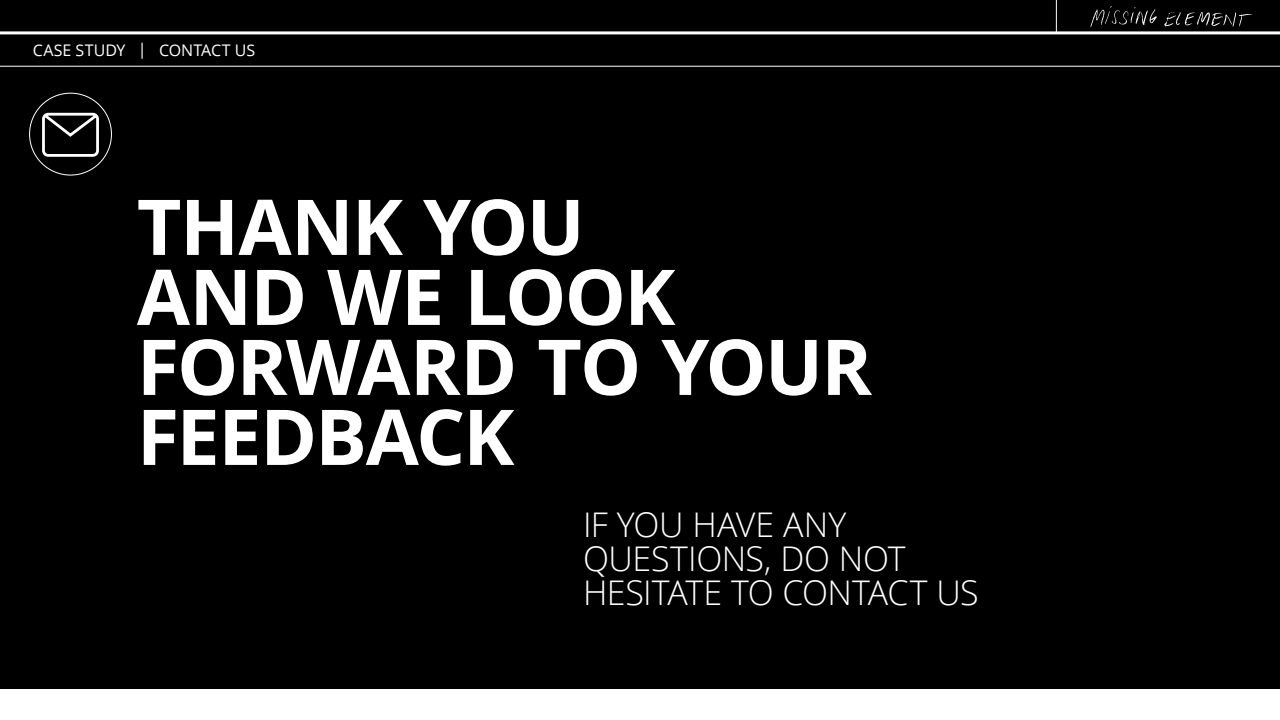
<style>
.page{position:relative;width:1280px;height:720px;background:#fff}
.page>*{position:absolute;margin:0;border:0;box-sizing:border-box;transform-origin:0 0}
.headline{font:700 77px/70px "Open Sans";letter-spacing:-.025em;color:#fff}
.headline-2{font:300 34px/34px "Open Sans";letter-spacing:-.015em;color:#fff}
.header1{font:16px "Open Sans";letter-spacing:-.005em;color:#fff}
</style>
<div class="page">
<div style="left:0;top:0;width:1280px;height:689px;background:#000"></div>
<hr style="left:0;top:31px;width:1280px;height:3px;background:#fff">
<hr style="left:0;top:66px;width:1280px;height:1px;background:#fff">
<hr style="left:1056px;top:0;width:1px;height:33px;background:#fff">
<svg style="left:42px;top:112px;width:57px;height:45px"></svg>
<div style="left:29px;top:93px;width:83px;height:83px;border:1px solid #fff;border-radius:50%"></div>
<img style="left:1090px;top:6px;width:163px;height:21px">
<p class="header1" style="left:33px;top:39px;width:224px">CASE STUDY | CONTACT US</p>
<p class="headline" style="left:137px;top:190px;width:737px">THANK YOU<br>AND WE LOOK<br>FORWARD TO YOUR<br>FEEDBACK</p>
<p class="headline-2" style="left:583px;top:507px;width:397px">IF YOU HAVE ANY<br>QUESTIONS, DO NOT<br>HESITATE TO CONTACT US</p>
</div>
